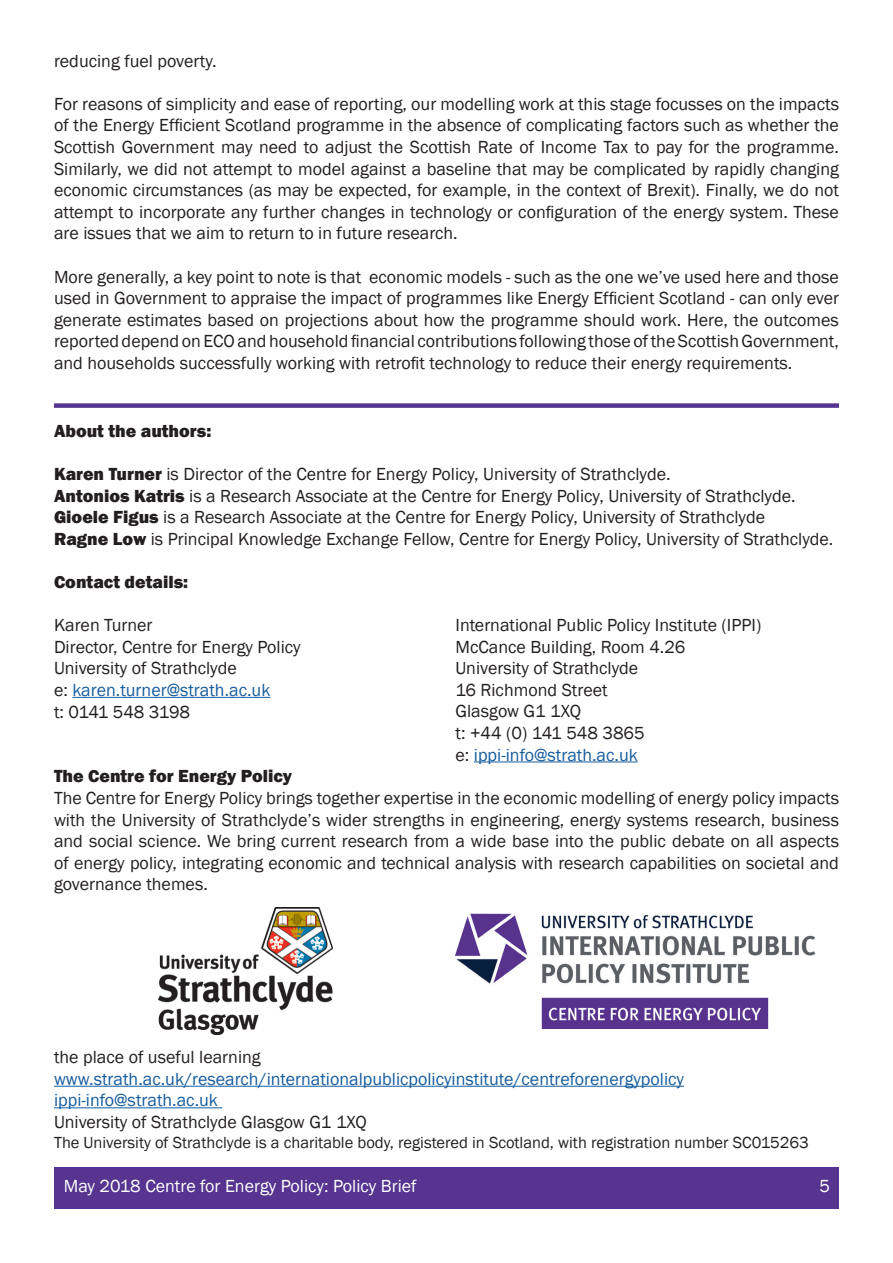
<style>
.page{position:relative;width:893px;height:1263px;background:#fff}
.page>*{position:absolute;margin:0;border:0;box-sizing:border-box;transform-origin:0 0}
.t1{font:18px/21.6px "Franklin Gothic";color:#231f20;text-align:justify}
.t2{font:18px/21.6px "Franklin Gothic";color:#175d9e}
.t3{font:800 18px "Franklin Gothic";color:#231f20}
.t4{font:18px "Franklin Gothic";color:#fff}
.t5{font:16.5px "Franklin Gothic";color:#231f20}
.s1{font-weight:800}
.s2{color:#175d9e}
</style>
<div class="page">
<hr style="left:72px;top:697px;width:198px;height:1px;background:#175d9e">
<hr style="left:54px;top:1086px;width:630px;height:1px;background:#175d9e">
<hr style="left:54px;top:1107px;width:168px;height:1px;background:#175d9e">
<img style="left:455px;top:913px;width:360px;height:115px">
<div style="left:54px;top:403px;width:785px;height:5px;background:#553591"></div>
<div style="left:54px;top:1168px;width:785px;height:41px;background:#563490"></div>
<img style="left:159px;top:907px;width:174px;height:127px">
<hr style="left:474px;top:761px;width:164px;height:1px;background:#175d9e">
<p class="t1" style="left:54px;top:50px;width:164px">reducing fuel poverty.</p>
<p class="t1" style="left:54px;top:93px;width:786px">For reasons of simplicity and ease of reporting, our modelling work at this stage focusses on the impacts of the Energy Efficient Scotland programme in the absence of complicating factors such as whether the Scottish Government may need to adjust the Scottish Rate of Income Tax to pay for the programme.<br>Similarly, we did not attempt to model against a baseline that may be complicated by rapidly changing economic circumstances (as may be expected, for example, in the context of Brexit). Finally, we do not attempt to incorporate any further changes in technology or configuration of the energy system. These are issues that we aim to return to in future research.</p>
<p class="t1" style="left:54px;top:266px;width:786px">More generally, a key point to note is that economic models - such as the one we’ve used here and those used in Government to appraise the impact of programmes like Energy Efficient Scotland - can only ever generate estimates based on projections about how the programme should work. Here, the outcomes reported depend on ECO and household financial contributions following those of the Scottish Government, and households successfully working with retrofit technology to reduce their energy requirements.</p>
<p class="t3" style="left:54px;top:419px;width:159px">About the authors:</p>
<p class="t1" style="left:54px;top:464px;width:781px;text-align:left"><span class="s1">Karen Turner</span> is Director of the Centre for Energy Policy, University of Strathclyde.<br><span class="s1">Antonios Katris</span> is a Research Associate at the Centre for Energy Policy, University of Strathclyde.<br><span class="s1">Gioele Figus</span> is a Research Associate at the Centre for Energy Policy, University of Strathclyde<br><span class="s1">Ragne Low</span> is Principal Knowledge Exchange Fellow, Centre for Energy Policy, University of Strathclyde.</p>
<p class="t3" style="left:54px;top:570px;width:136px">Contact details:</p>
<p class="t1" style="left:54px;top:615px;width:248px;text-align:left">Karen Turner<br>Director, Centre for Energy Policy<br>University of Strathclyde<br>e: <span class="s2">karen.turner@strath.ac.uk<br></span>t: 0141 548 3198</p>
<p class="t1" style="left:455px;top:615px;width:307px;text-align:left">International Public Policy Institute (IPPI)<br>McCance Building, Room 4.26<br>University of Strathclyde<br>16 Richmond Street<br>Glasgow G1 1XQ<br>t: +44 (0) 141 548 3865<br>e: <span class="s2">ippi-info@strath.ac.uk</span></p>
<p class="t3" style="left:54px;top:765px;width:240px">The Centre for Energy Policy</p>
<p class="t1" style="left:54px;top:788px;width:786px">The Centre for Energy Policy brings together expertise in the economic modelling of energy policy impacts with the University of Strathclyde’s wider strengths in engineering, energy systems research, business and social science. We bring current research from a wide base into the public debate on all aspects of energy policy, integrating economic and technical analysis with research capabilities on societal and governance themes.</p>
<p class="t1" style="left:54px;top:1047px;width:208px">the place of useful learning</p>
<p class="t2" style="left:54px;top:1068px;width:631px">www.strath.ac.uk/research/internationalpublicpolicyinstitute/centreforenergypolicy ippi-info@strath.ac.uk</p>
<p class="t1" style="left:54px;top:1112px;width:314px">University of Strathclyde Glasgow G1 1XQ</p>
<p class="t5" style="left:54px;top:1132px;width:756px">The University of Strathclyde is a charitable body, registered in Scotland, with registration number SC015263</p>
<p class="t4" style="left:64px;top:1175px;width:354px">May 2018 Centre for Energy Policy: Policy Brief</p>
<p class="t4" style="left:819px;top:1175px;width:12px">5</p>
</div>
